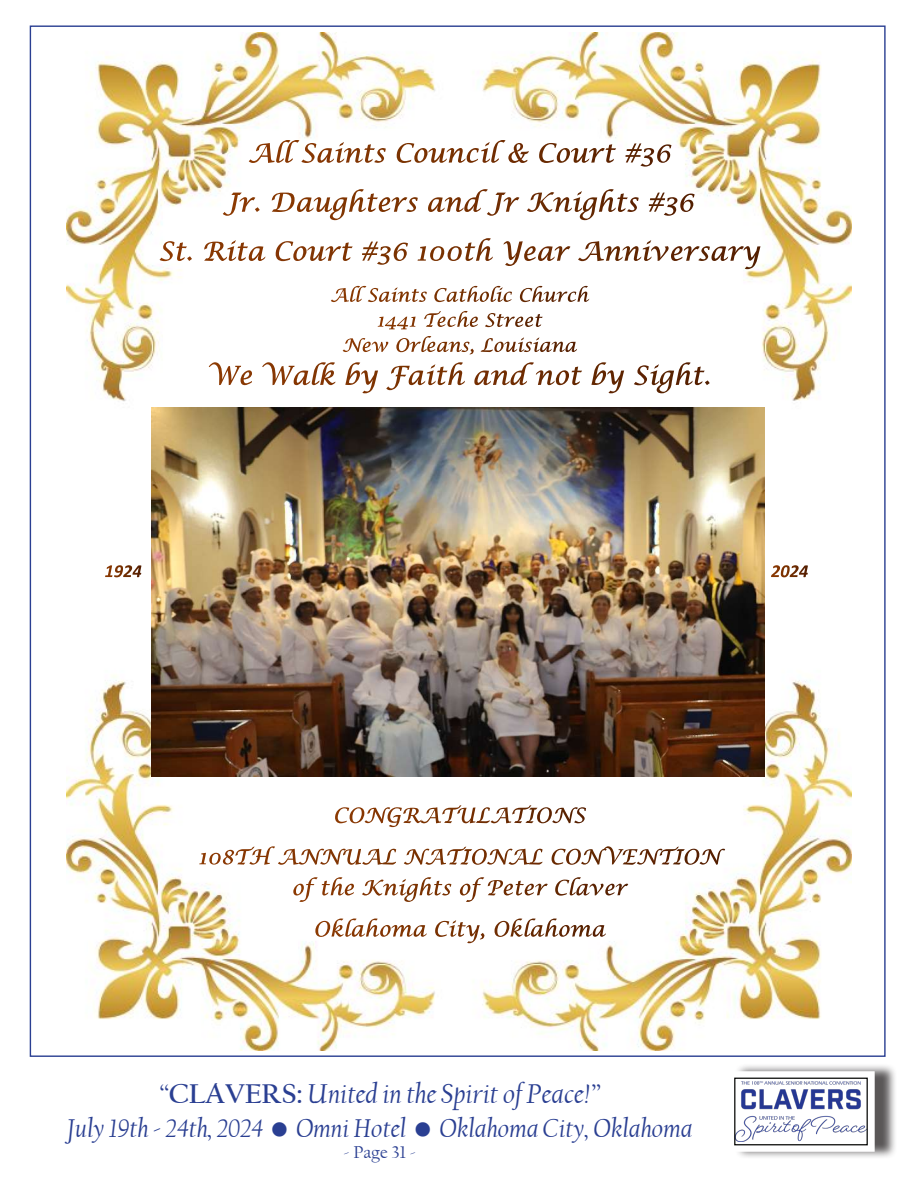
<style>
.page{position:relative;width:918px;height:1188px;background:#fff}
.page>*{position:absolute;margin:0;border:0;box-sizing:border-box;transform-origin:0 0}
.t1{font:italic 28.5px "Californian FB";color:#2a3f92}
.t2{font:italic 27px "Californian FB";color:#2a3f92}
.t3{font:18px "Californian FB";color:#2a3f92}
.s1{font-weight:700;font-style:normal}
</style>
<div class="page">
<div style="left:734px;top:1063px;width:164px;height:97px;background:#231f20;opacity:.75"></div>
<div style="left:727px;top:1071px;width:148px;height:81px;background:#fff;border:1px solid #fff"></div>
<img style="left:736px;top:1081px;width:130px;height:61px">
<div style="left:734px;top:1078px;width:134px;height:67px;border:1px solid #040503"></div>
<img style="left:66px;top:32px;width:786px;height:1019px">
<img style="left:152px;top:408px;width:613px;height:368px">
<img style="left:276px;top:140px;width:281px;height:23px">
<img style="left:223px;top:189px;width:143px;height:31px">
<img style="left:464px;top:189px;width:201px;height:27px">
<img style="left:160px;top:240px;width:237px;height:21px">
<img style="left:465px;top:238px;width:28px;height:23px">
<img style="left:504px;top:240px;width:256px;height:29px">
<img style="left:350px;top:286px;width:149px;height:16px">
<img style="left:499px;top:286px;width:90px;height:16px">
<img style="left:424px;top:311px;width:119px;height:16px">
<img style="left:343px;top:336px;width:222px;height:16px">
<img style="left:320px;top:362px;width:286px;height:23px">
<img style="left:650px;top:362px;width:60px;height:31px">
<img style="left:114px;top:565px;width:26px;height:12px">
<img style="left:773px;top:565px;width:26px;height:12px">
<img style="left:442px;top:805px;width:144px;height:18px">
<img style="left:235px;top:846px;width:444px;height:19px">
<img style="left:299px;top:877px;width:282px;height:25px">
<img style="left:331px;top:918px;width:228px;height:19px">
<p class="t1" style="left:159px;top:1077px;width:443px">“<span class="s1">CLAVERS:</span> United in the Spirit of Peace!”</p>
<p class="t2" style="left:67px;top:1113px;width:627px">July 19th - 24th, 2024 • Omni Hotel • Oklahoma City, Oklahoma</p>
<p class="t3" style="left:344px;top:1143px;width:74px">- Page 31 -</p>
</div>
